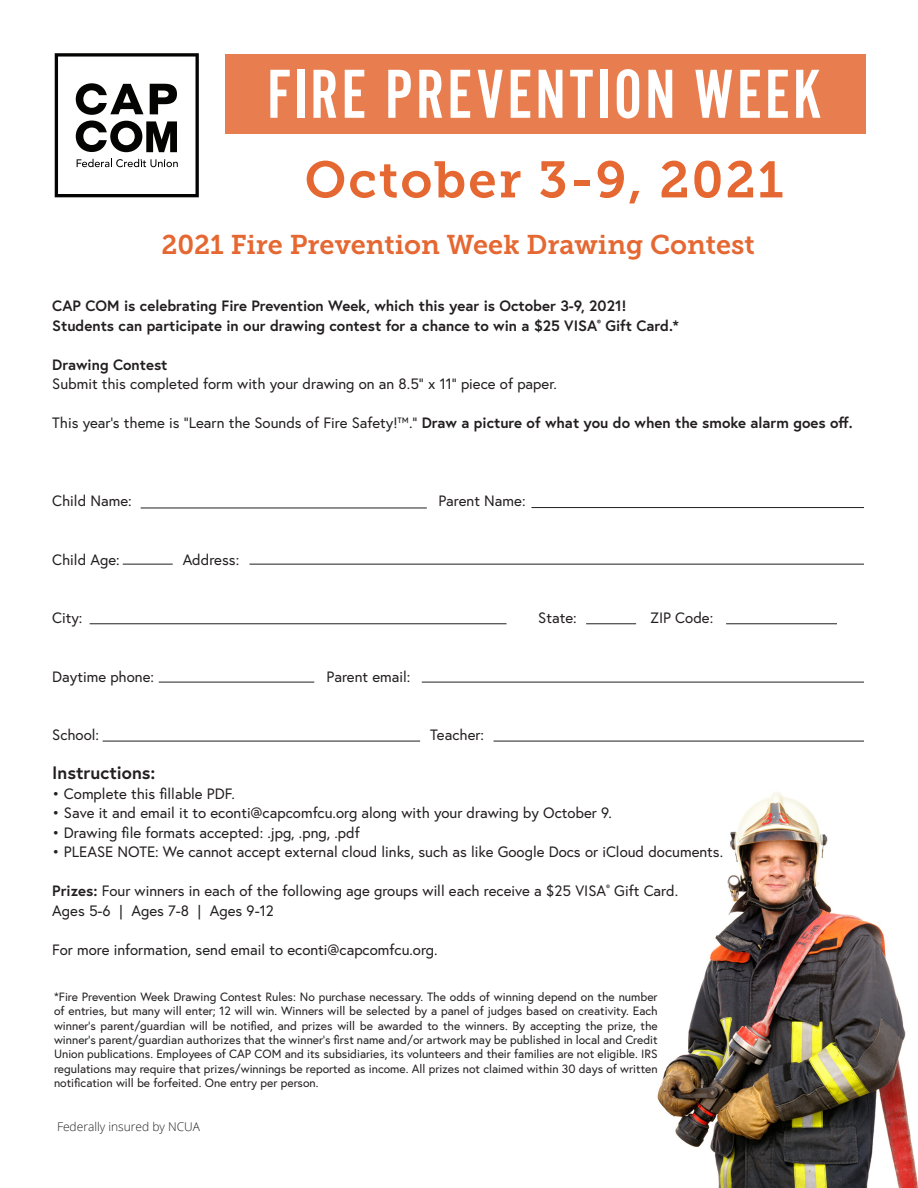
<style>
.page{position:relative;width:918px;height:1188px;background:#fff}
.page>*{position:absolute;margin:0;border:0;box-sizing:border-box;transform-origin:0 0}
.t1{font:72px "Alternate Got No 2 D";letter-spacing:.045em;color:#fff}
.t2{font:51px "Museo Slab 700";letter-spacing:.04em;color:#e56731}
.t3{font:27px "Museo Slab 700";color:#e56731}
.t4{font:700 18px "Europa";color:#231f20}
.t5{font:15px "Europa";color:#231f20}
.t6{font:700 15px/19.5px "Europa";color:#231f20}
.t7{font:12px/14.4px "Europa";color:#231f20;text-align:justify}
.t8{font:300 12px "Open Sans";color:#231f20}
.s1{font-weight:700}
</style>
<div class="page">
<img style="left:657px;top:792px;width:261px;height:396px">
<svg style="left:55px;top:53px;width:144px;height:144px"></svg>
<div style="left:226px;top:54px;width:640px;height:80px;background:#e87e50"></div>
<hr style="left:141px;top:508px;width:286px;height:1px;background:#231f20">
<hr style="left:531px;top:507px;width:333px;height:1px;background:#231f20">
<hr style="left:249px;top:564px;width:615px;height:1px;background:#231f20">
<hr style="left:90px;top:623px;width:417px;height:1px;background:#231f20">
<hr style="left:586px;top:623px;width:50px;height:1px;background:#231f20">
<hr style="left:726px;top:623px;width:111px;height:1px;background:#231f20">
<hr style="left:159px;top:682px;width:155px;height:1px;background:#231f20">
<hr style="left:422px;top:682px;width:442px;height:1px;background:#231f20">
<hr style="left:103px;top:741px;width:317px;height:1px;background:#231f20">
<hr style="left:494px;top:741px;width:370px;height:1px;background:#231f20">
<hr style="left:123px;top:564px;width:50px;height:1px;background:#231f20">
<p class="t1" style="left:267px;top:56px;width:556px">FIRE PREVENTION WEEK</p>
<p class="t2" style="left:305px;top:151px;width:480px">October 3-9, 2021</p>
<p class="t3" style="left:161px;top:230px;width:595px">2021 Fire Prevention Week Drawing Contest</p>
<p class="t6" style="left:52px;top:296px;width:628px">CAP COM is celebrating Fire Prevention Week, which this year is October 3-9, 2021!<br>Students can participate in our drawing contest for a chance to win a $25 VISA<sup>®</sup> Gift Card.*</p>
<p class="t6" style="left:52px;top:354px;width:117px">Drawing Contest</p>
<p class="t5" style="left:52px;top:375px;width:506px">Submit this completed form with your drawing on an 8.5” x 11” piece of paper.</p>
<p class="t5" style="left:52px;top:414px;width:802px">This year’s theme is “Learn the Sounds of Fire Safety!™.” <span class="s1">Draw a picture of what you do when the smoke alarm goes off.</span></p>
<p class="t5" style="left:52px;top:492px;width:81px">Child Name:</p>
<p class="t5" style="left:438px;top:492px;width:89px">Parent Name:</p>
<p class="t5" style="left:52px;top:550px;width:69px">Child Age:</p>
<p class="t5" style="left:183px;top:550px;width:58px">Address:</p>
<p class="t5" style="left:52px;top:609px;width:32px">City:</p>
<p class="t5" style="left:538px;top:609px;width:40px">State:</p>
<p class="t5" style="left:650px;top:609px;width:64px">ZIP Code:</p>
<p class="t5" style="left:52px;top:667px;width:103px">Daytime phone:</p>
<p class="t5" style="left:326px;top:667px;width:85px">Parent email:</p>
<p class="t5" style="left:52px;top:726px;width:48px">School:</p>
<p class="t5" style="left:430px;top:726px;width:55px">Teacher:</p>
<p class="t4" style="left:52px;top:761px;width:105px">Instructions:</p>
<p class="t5" style="left:52px;top:784px;width:184px">• Complete this fillable PDF.</p>
<p class="t5" style="left:52px;top:804px;width:561px">• Save it and email it to econti@capcomfcu.org along with your drawing by October 9.</p>
<p class="t5" style="left:52px;top:823px;width:309px">• Drawing file formats accepted: .jpg, .png, .pdf</p>
<p class="t5" style="left:52px;top:843px;width:672px">• PLEASE NOTE: We cannot accept external cloud links, such as like Google Docs or iCloud documents.</p>
<p class="t5" style="left:52px;top:882px;width:627px"><span class="s1">Prizes:</span> Four winners in each of the following age groups will each receive a $25 VISA<sup>®</sup> Gift Card.</p>
<p class="t5" style="left:52px;top:901px;width:223px">Ages 5-6 | Ages 7-8 | Ages 9-12</p>
<p class="t5" style="left:52px;top:940px;width:387px">For more information, send email to econti@capcomfcu.org.</p>
<p class="t7" style="left:54px;top:989px;width:605px">*Fire Prevention Week Drawing Contest Rules: No purchase necessary. The odds of winning depend on the number of entries, but many will enter; 12 will win. Winners will be selected by a panel of judges based on creativity. Each winner’s parent/guardian will be notified, and prizes will be awarded to the winners. By accepting the prize, the winner’s parent/guardian authorizes that the winner’s first name and/or artwork may be published in local and Credit Union publications. Employees of CAP COM and its subsidiaries, its volunteers and their families are not eligible. IRS regulations may require that prizes/winnings be reported as income. All prizes not claimed within 30 days of written notification will be forfeited. One entry per person.</p>
<p class="t8" style="left:57px;top:1118px;width:145px">Federally insured by NCUA</p>
</div>
